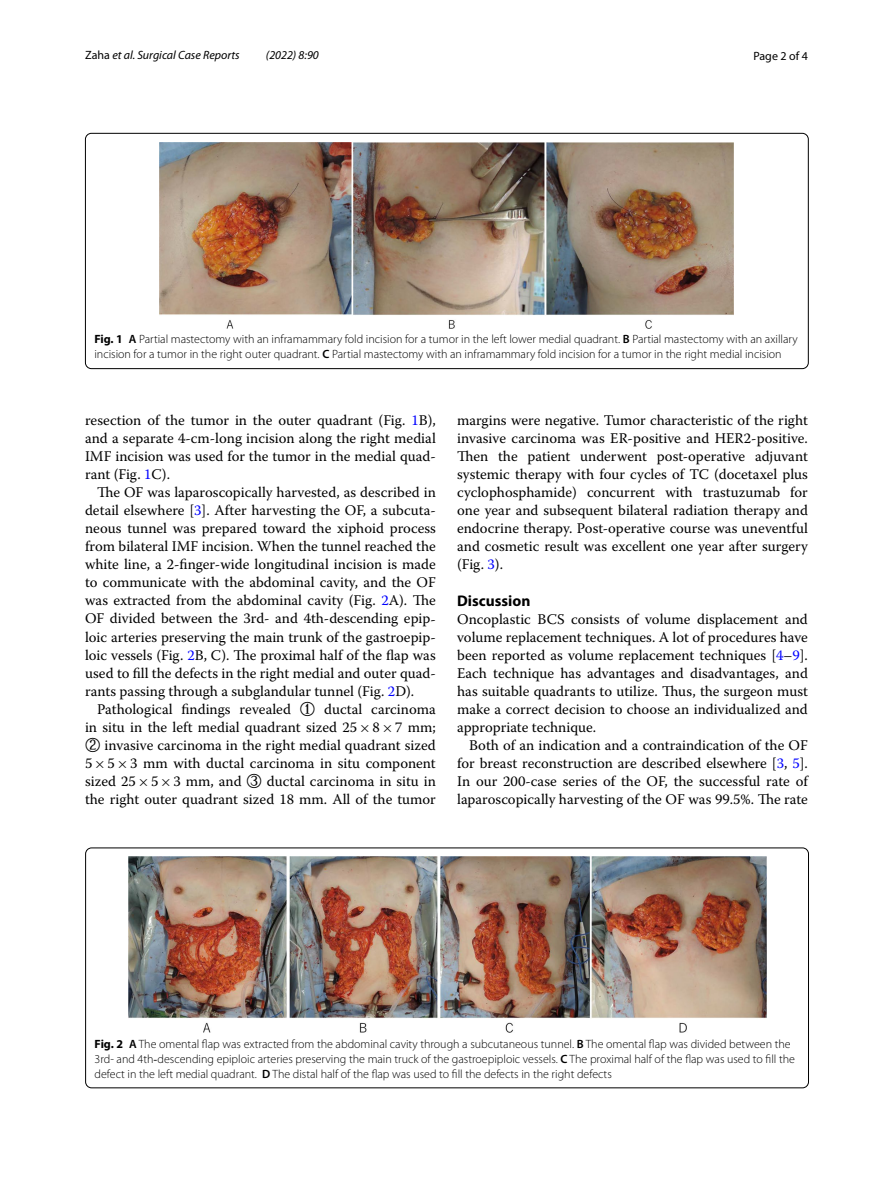
<style>
.page{position:relative;width:893px;height:1187px;background:#fff}
.page>*{position:absolute;margin:0;border:0;box-sizing:border-box;transform-origin:0 0}
.t1{font:700 15.45px "Myriad Pro";color:#000}
.t2{font:14.7px/18px "Warnock Pro";color:#000;text-align:justify}
.t3{font:300 12px/15px "Myriad Pro";color:#000}
.t4{font:italic 12px "Myriad Pro";color:#000}
.t5{font:12px "Myriad Pro";color:#000}
.s1{font-style:normal}
.s2{font-weight:700}
.s3{font-weight:600}
.s4{color:#00f}
.s5{font-family:"Code 2000"}
.s6{font-family:"MTSY"}
.s7{font-family:"STIX Math";font-weight:400}
</style>
<div class="page">
<img style="left:160px;top:142px;width:574px;height:186px">
<div style="left:85px;top:133px;width:723px;height:236px;border:1px solid #000;border-radius:6px"></div>
<img style="left:128px;top:856px;width:638px;height:176px">
<div style="left:85px;top:847px;width:724px;height:240px;border:1px solid #000;border-radius:6px"></div>
<p class="t4" style="left:85px;top:48px;width:156px"><span class="s1">Zaha</span> et al. Surgical Case Reports</p>
<p class="t4" style="left:266px;top:48px;width:54px">(2022) 8:90</p>
<p class="t5" style="left:753px;top:48px;width:56px">Page 2 of 4</p>
<p class="t3" style="left:94px;top:332px;width:705px"><span class="s2">Fig. 1</span> <span class="s3">A</span> Partial mastectomy with an inframammary fold incision for a tumor in the left lower medial quadrant. <span class="s3">B</span> Partial mastectomy with an axillary incision for a tumor in the right outer quadrant. <span class="s3">C</span> Partial mastectomy with an inframammary fold incision for a tumor in the right medial incision</p>
<p class="t2" style="left:85px;top:411px;width:352px">resection of the tumor in the outer quadrant (Fig. <span class="s4">1</span>B), and a separate 4-cm-long incision along the right medial IMF incision was used for the tumor in the medial quad&shy;rant (Fig. <span class="s4">1</span>C).</p>
<p class="t2" style="left:85px;top:483px;width:352px;text-indent:12px">The OF was laparoscopically harvested, as described in detail elsewhere [<span class="s4">3</span>]. After harvesting the OF, a subcuta&shy;neous tunnel was prepared toward the xiphoid process from bilateral IMF incision. When the tunnel reached the white line, a 2-finger-wide longitudinal incision is made to communicate with the abdominal cavity, and the OF was extracted from the abdominal cavity (Fig. <span class="s4">2</span>A). The OF divided between the 3rd- and 4th-descending epip&shy;loic arteries preserving the main trunk of the gastroepip&shy;loic vessels (Fig. <span class="s4">2</span>B, C). The proximal half of the flap was used to fill the defects in the right medial and outer quad&shy;rants passing through a subglandular tunnel (Fig. <span class="s4">2</span>D).</p>
<p class="t2" style="left:85px;top:699px;width:352px;text-indent:12px">Pathological findings revealed <span class="s5">①</span> ductal carcinoma in situ in the left medial quadrant sized 25<span class="s6">×</span>8<span class="s6">×</span>7 mm; <span class="s5">②</span> invasive carcinoma in the right medial quadrant sized 5<span class="s6">×</span>5<span class="s6">×</span>3 mm with ductal carcinoma in situ component sized 25<span class="s6">×</span>5<span class="s6">×</span>3 mm, and <span class="s5">③</span> ductal carcinoma in situ in the right outer quadrant sized 18 mm. All of the tumor</p>
<p class="t2" style="left:457px;top:411px;width:352px">margins were negative. Tumor characteristic of the right invasive carcinoma was ER-positive and HER2-positive.<br>Then the patient underwent post-operative adjuvant systemic therapy with four cycles of TC (docetaxel plus cyclophosphamide) concurrent with trastuzumab for one year and subsequent bilateral radiation therapy and endocrine therapy. Post-operative course was uneventful and cosmetic result was excellent one year after surgery (Fig. <span class="s4">3</span>).</p>
<p class="t1" style="left:457px;top:590px;width:75px">Discussion</p>
<p class="t2" style="left:457px;top:609px;width:352px">Oncoplastic BCS consists of volume displacement and volume replacement techniques. A lot of procedures have been reported as volume replacement techniques [<span class="s4">4</span>–<span class="s4">9</span>].<br>Each technique has advantages and disadvantages, and has suitable quadrants to utilize. Thus, the surgeon must make a correct decision to choose an individualized and appropriate technique.</p>
<p class="t2" style="left:457px;top:735px;width:352px;text-indent:12px">Both of an indication and a contraindication of the OF for breast reconstruction are described elsewhere [<span class="s4">3</span>, <span class="s4">5</span>].<br>In our 200-case series of the OF, the successful rate of laparoscopically harvesting of the OF was 99.5%. The rate</p>
<p class="t3" style="left:95px;top:1036px;width:702px"><span class="s2">Fig. 2</span> <span class="s3">A</span> The omental flap was extracted from the abdominal cavity through a subcutaneous tunnel. <span class="s3">B</span> The omental flap was divided between the<br>3rd- and 4th<span class="s7">‐</span>descending epiploic arteries preserving the main truck of the gastroepiploic vessels. <span class="s3">C</span> The proximal half of the flap was used to fill the defect in the left medial quadrant. <span class="s3">D</span> The distal half of the flap was used to fill the defects in the right defects</p>
</div>
